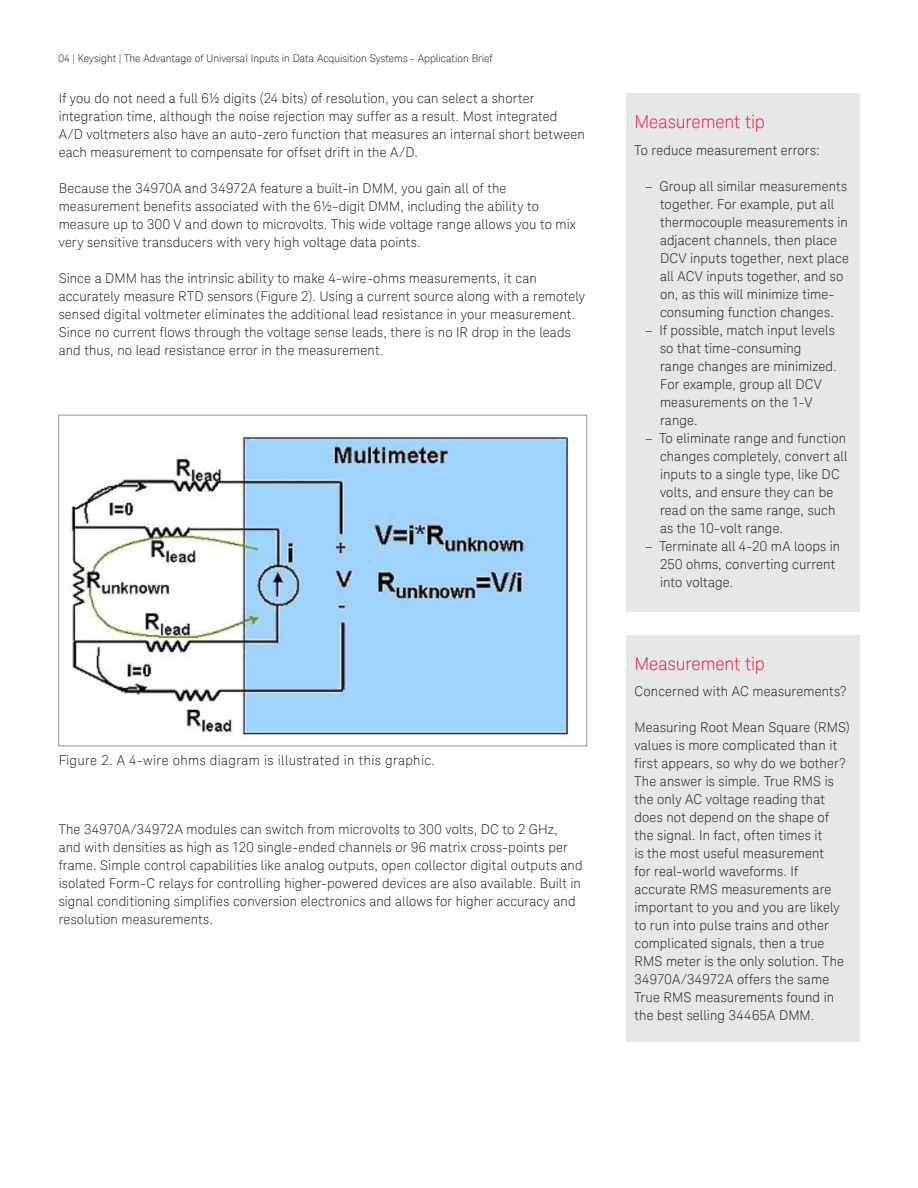
<style>
.page{position:relative;width:918px;height:1188px;background:#fff}
.page>*{position:absolute;margin:0;border:0;box-sizing:border-box;transform-origin:0 0}
.K_Heading_2{font:300 18px "Keysight Sans";letter-spacing:-.005em;color:#ed1a36}
.K_Body_Text{font:300 13.5px/18px "Keysight Sans";letter-spacing:.01em;color:#231f20}
.K_Footnote_-_Boilerp{font:300 13.5px "Keysight Sans";letter-spacing:.025em;color:#231f20}
.t1{font:300 10.5px "Keysight Sans";color:#231f20}
</style>
<div class="page">
<div style="left:626px;top:94px;width:233px;height:518px;background:#e6e7e9"></div>
<div style="left:626px;top:636px;width:233px;height:406px;background:#e6e7e9"></div>
<img style="left:71px;top:435px;width:499px;height:304px">
<p class="t1" style="left:59px;top:52px;width:436px">04 | Keysight | The Advantage of Universal Inputs in Data Acquisition Systems - Application Brief</p>
<p class="K_Body_Text" style="left:59px;top:90px;width:528px">If you do not need a full 6½ digits (24 bits) of resolution, you can select a shorter integration time, although the noise rejection may suffer as a result. Most integrated A/D voltmeters also have an auto-zero function that measures an internal short between each measurement to compensate for offset drift in the A/D.</p>
<p class="K_Body_Text" style="left:59px;top:180px;width:519px">Because the 34970A and 34972A feature a built-in DMM, you gain all of the measurement benefits associated with the 6½-digit DMM, including the ability to measure up to 300 V and down to microvolts. This wide voltage range allows you to mix very sensitive transducers with very high voltage data points.</p>
<p class="K_Body_Text" style="left:59px;top:270px;width:528px">Since a DMM has the intrinsic ability to make 4-wire-ohms measurements, it can accurately measure RTD sensors (Figure 2). Using a current source along with a remotely sensed digital voltmeter eliminates the additional lead resistance in your measurement.<br>Since no current flows through the voltage sense leads, there is no IR drop in the leads and thus, no lead resistance error in the measurement.</p>
<p class="K_Footnote_-_Boilerp" style="left:59px;top:752px;width:378px">Figure 2. A 4-wire ohms diagram is illustrated in this graphic.</p>
<p class="K_Body_Text" style="left:59px;top:820px;width:525px">The 34970A/34972A modules can switch from microvolts to 300 volts, DC to 2 GHz, and with densities as high as 120 single-ended channels or 96 matrix cross-points per frame. Simple control capabilities like analog outputs, open collector digital outputs and isolated Form-C relays for controlling higher-powered devices are also available. Built in signal conditioning simplifies conversion electronics and allows for higher accuracy and resolution measurements.</p>
<p class="K_Heading_2" style="left:635px;top:111px;width:132px">Measurement tip</p>
<p class="K_Body_Text" style="left:635px;top:141px;width:187px">To reduce measurement errors:</p>
<p class="K_Body_Text" style="left:660px;top:177px;width:191px;text-indent:-15px">– Group all similar measurements together. For example, put all thermocouple measurements in adjacent channels, then place<br>DCV inputs together, next place all ACV inputs together, and so on, as this will minimize time&shy;consuming function changes.</p>
<p class="K_Body_Text" style="left:660px;top:321px;width:178px;text-indent:-15px">– If possible, match input levels so that time-consuming range changes are minimized.<br>For example, group all DCV measurements on the 1-V range.</p>
<p class="K_Body_Text" style="left:660px;top:429px;width:189px;text-indent:-15px">– To eliminate range and function changes completely, convert all inputs to a single type, like DC volts, and ensure they can be read on the same range, such as the 10-volt range.</p>
<p class="K_Body_Text" style="left:660px;top:537px;width:182px;text-indent:-15px">– Terminate all 4-20 mA loops in<br>250 ohms, converting current into voltage.</p>
<p class="K_Heading_2" style="left:635px;top:653px;width:132px">Measurement tip</p>
<p class="K_Body_Text" style="left:635px;top:683px;width:213px">Concerned with AC measurements?</p>
<p class="K_Body_Text" style="left:635px;top:719px;width:217px">Measuring Root Mean Square (RMS) values is more complicated than it first appears, so why do we bother?<br>The answer is simple. True RMS is the only AC voltage reading that does not depend on the shape of the signal. In fact, often times it<br>is the most useful measurement<br>for real-world waveforms. If accurate RMS measurements are important to you and you are likely to run into pulse trains and other complicated signals, then a true<br>RMS meter is the only solution. The<br>34970A/34972A offers the same<br>True RMS measurements found in the best selling 34465A DMM.</p>
</div>
